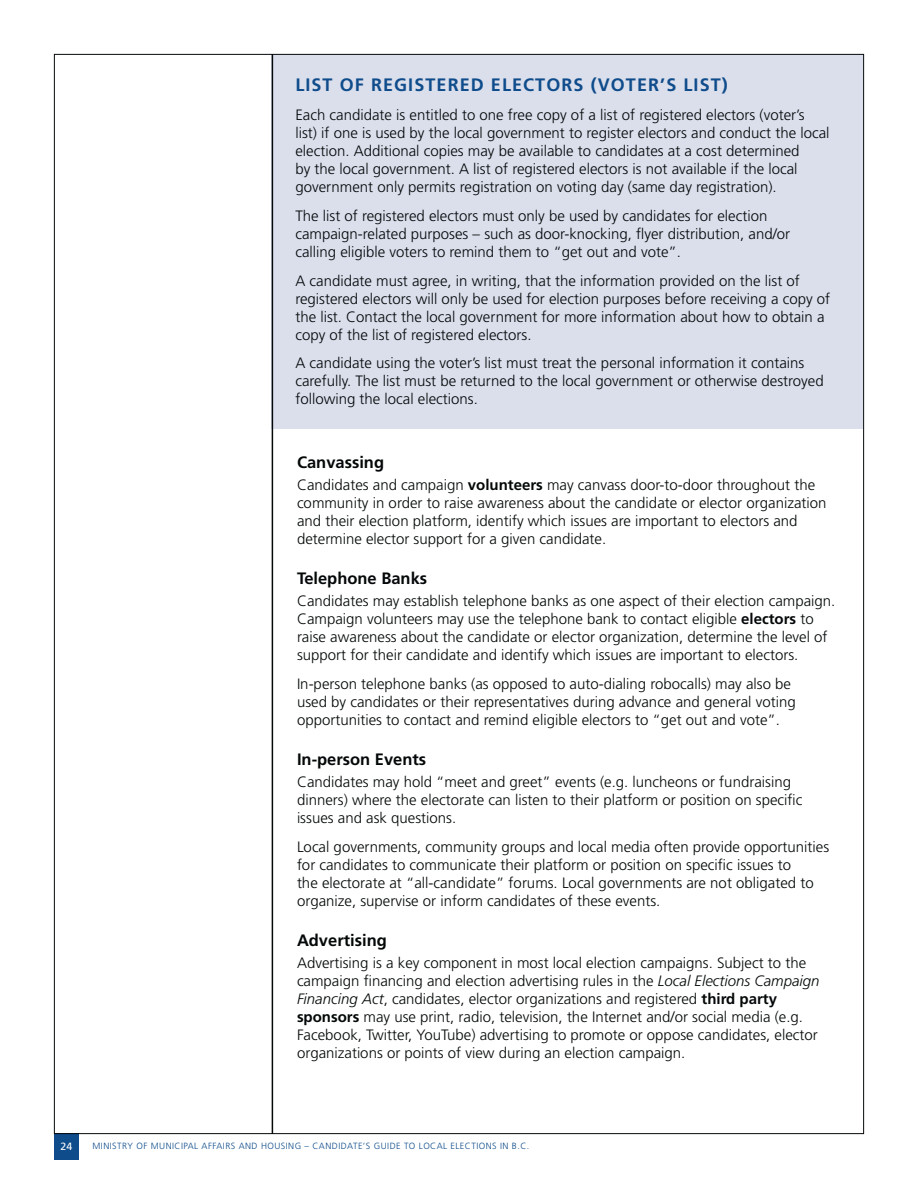
<style>
.page{position:relative;width:918px;height:1188px;background:#fff}
.page>*{position:absolute;margin:0;border:0;box-sizing:border-box;transform-origin:0 0}
.t1{font:700 18px "Frutiger LT Std";letter-spacing:.06em;color:#0f4c8b}
.t2{font:700 16.5px "Frutiger LT Std";color:#040809}
.t3{font:300 15px/18px "Frutiger LT Std";color:#040809}
.t4{font:10.5px "Frutiger LT Std";color:#fff}
.t5{font:300 9px "Frutiger LT Std";letter-spacing:.05em;color:#0f4c8b}
.s1{font-weight:700}
.s2{font-style:italic}
</style>
<div class="page">
<div style="left:54px;top:1133px;width:25px;height:27px;background:#0f4c8b"></div>
<div style="left:272px;top:54px;width:591px;height:374px;background:#dbdfec"></div>
<hr style="left:272px;top:54px;width:1px;height:1080px;background:#040809">
<p class="t1" style="left:295px;top:77px;width:434px">LIST OF REGISTERED ELECTORS (VOTER’S LIST)</p>
<p class="t3" style="left:295px;top:107px;width:536px">Each candidate is entitled to one free copy of a list of registered electors (voter’s list) if one is used by the local government to register electors and conduct the local election. Additional copies may be available to candidates at a cost determined<br>by the local government. A list of registered electors is not available if the local government only permits registration on voting day (same day registration).</p>
<p class="t3" style="left:295px;top:207px;width:496px">The list of registered electors must only be used by candidates for election campaign-related purposes – such as door-knocking, flyer distribution, and/or calling eligible voters to remind them to “get out and vote”.</p>
<p class="t3" style="left:295px;top:272px;width:536px">A candidate must agree, in writing, that the information provided on the list of registered electors will only be used for election purposes before receiving a copy of the list. Contact the local government for more information about how to obtain a copy of the list of registered electors.</p>
<p class="t3" style="left:295px;top:355px;width:530px">A candidate using the voter’s list must treat the personal information it contains carefully. The list must be returned to the local government or otherwise destroyed following the local elections.</p>
<p class="t2" style="left:297px;top:455px;width:89px">Canvassing</p>
<p class="t3" style="left:297px;top:477px;width:531px">Candidates and campaign <span class="s1">volunteers</span> may canvass door-to-door throughout the community in order to raise awareness about the candidate or elector organization and their election platform, identify which issues are important to electors and determine elector support for a given candidate.</p>
<p class="t2" style="left:297px;top:571px;width:132px">Telephone Banks</p>
<p class="t3" style="left:297px;top:593px;width:540px">Candidates may establish telephone banks as one aspect of their election campaign.<br>Campaign volunteers may use the telephone bank to contact eligible <span class="s1">electors</span> to raise awareness about the candidate or elector organization, determine the level of support for their candidate and identify which issues are important to electors.</p>
<p class="t3" style="left:297px;top:676px;width:500px">In-person telephone banks (as opposed to auto-dialing robocalls) may also be used by candidates or their representatives during advance and general voting opportunities to contact and remind eligible electors to “get out and vote”.</p>
<p class="t2" style="left:297px;top:752px;width:131px">In-person Events</p>
<p class="t3" style="left:297px;top:774px;width:507px">Candidates may hold “meet and greet” events (e.g. luncheons or fundraising dinners) where the electorate can listen to their platform or position on specific issues and ask questions.</p>
<p class="t3" style="left:297px;top:839px;width:534px">Local governments, community groups and local media often provide opportunities for candidates to communicate their platform or position on specific issues to<br>the electorate at “all-candidate” forums. Local governments are not obligated to organize, supervise or inform candidates of these events.</p>
<p class="t2" style="left:297px;top:933px;width:91px">Advertising</p>
<p class="t3" style="left:297px;top:955px;width:524px">Advertising is a key component in most local election campaigns. Subject to the campaign financing and election advertising rules in the <span class="s2">Local Elections Campaign Financing Act</span>, candidates, elector organizations and registered <span class="s1">third party sponsors</span> may use print, radio, television, the Internet and/or social media (e.g.<br>Facebook, Twitter, YouTube) advertising to promote or oppose candidates, elector organizations or points of view during an election campaign.</p>
<p class="t4" style="left:61px;top:1142px;width:13px">24</p>
<p class="t5" style="left:92px;top:1142px;width:438px">MINISTRY OF MUNICIPAL AFFAIRS AND HOUSING – CANDIDATE’S GUIDE TO LOCAL ELECTIONS IN B.C.</p>
</div>
